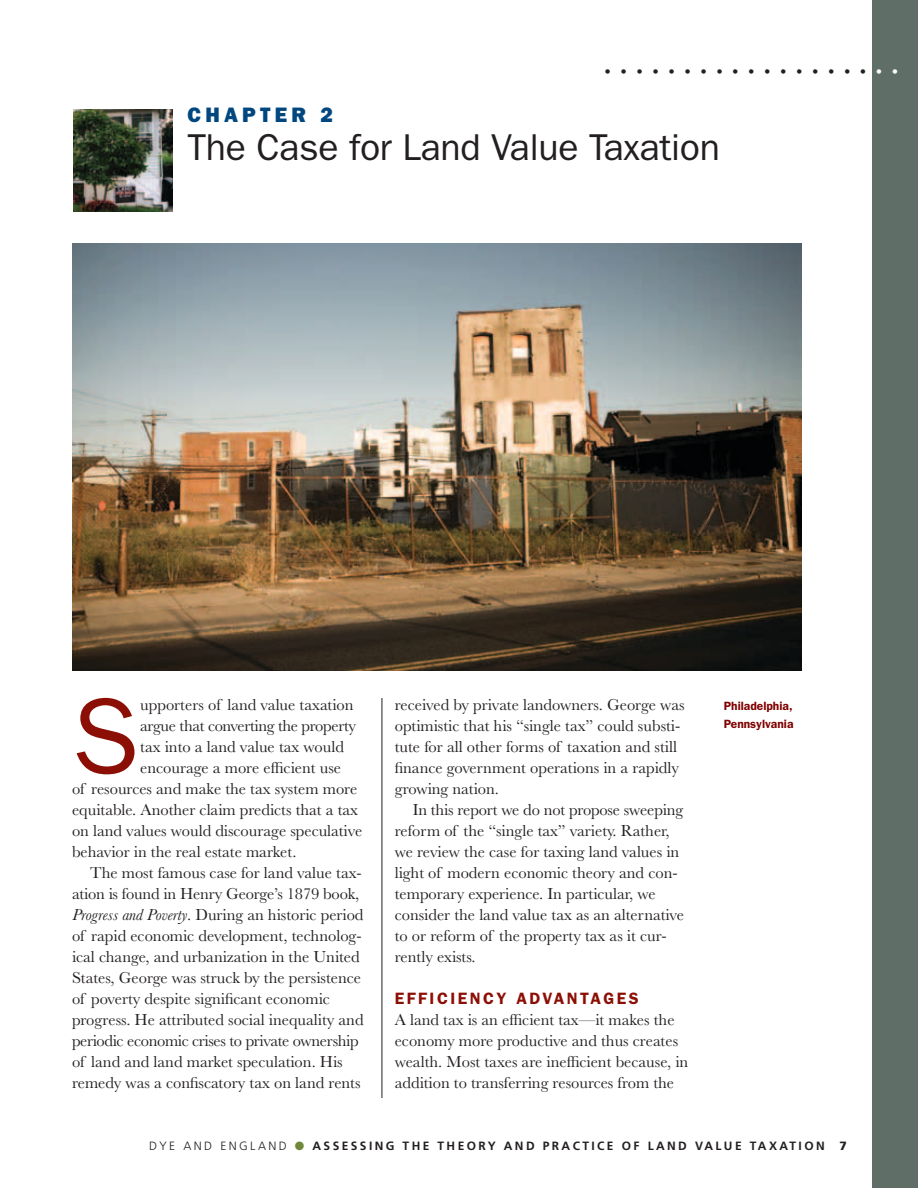
<style>
.page{position:relative;width:918px;height:1188px;background:#fff}
.page>*{position:absolute;margin:0;border:0;box-sizing:border-box;transform-origin:0 0}
.t1{font:108.3px "ITC Franklin Gothic Std";color:#8c0f05}
.t2{font:42px "Baskerville";color:#231f20}
.t3{font:37.5px "ITC Franklin Gothic Std";letter-spacing:-.01em;color:#231f20}
.t4{font:21px "ITC Franklin Gothic Std Hvy";letter-spacing:.2em;color:#00477f}
.t5{font:16.5px/21px "Baskerville";color:#231f20}
.t6{font:16.5px "Baskerville";letter-spacing:-.02em;color:#231f20}
.t7{font:600 16.5px "ITC Franklin Gothic Std";letter-spacing:.15em;color:#8c0f05}
.t8{font:700 12px "Frutiger";letter-spacing:.2em;color:#231f20}
.t9{font:600 12px/18px "ITC Franklin Gothic Std";color:#800000}
.s1{color:#fff}
.s2{font-style:italic}
.s3{font-weight:300}
.s4{color:#6f8939}
.s5{font-weight:900}
</style>
<div class="page">
<div style="left:872px;top:0;width:46px;height:1188px;background:#5f6f67"></div>
<img style="left:73px;top:109px;width:99px;height:103px">
<hr style="left:382px;top:698px;width:1px;height:400px;background:#231f20">
<img style="left:72px;top:244px;width:730px;height:427px">
<h2 class="t2" style="left:603px;top:35px;width:299px">. . . . . . . . . . . . . . . . . <span class="s1">. .</span></h2>
<p class="t4" style="left:188px;top:103px;width:147px">CHAPTER 2</p>
<h3 class="t3" style="left:188px;top:126px;width:534px">The Case for Land Value Taxation</h3>
<h1 class="t1" style="left:72px;top:674px;width:69px">S</h1>
<p class="t5" style="left:140px;top:694px;width:215px">upporters of land value taxation</p>
<p class="t6" style="left:140px;top:716px;width:217px">argue that converting the property</p>
<p class="t5" style="left:140px;top:736px;width:205px">tax into a land value tax would</p>
<p class="t5" style="left:140px;top:757px;width:202px">encourage a more efficient use</p>
<p class="t5" style="left:72px;top:778px;width:287px">of resources and make the tax system more</p>
<p class="t5" style="left:72px;top:799px;width:288px">equitable. Another claim predicts that a tax</p>
<p class="t5" style="left:72px;top:820px;width:292px">on land values would discourage speculative</p>
<p class="t5" style="left:72px;top:841px;width:226px">behavior in the real estate market.</p>
<p class="t5" style="left:90px;top:862px;width:273px">The most famous case for land value tax-</p>
<p class="t5" style="left:72px;top:883px;width:289px">ation is found in Henry George’s 1879 book,</p>
<p class="t5" style="left:72px;top:904px;width:293px"><span class="s2">Progress and Poverty</span>. During an historic period</p>
<p class="t5" style="left:72px;top:926px;width:291px">of rapid economic development, technolog-</p>
<p class="t5" style="left:72px;top:947px;width:289px">ical change, and urbanization in the United</p>
<p class="t5" style="left:72px;top:968px;width:291px">States, George was struck by the persistence</p>
<p class="t5" style="left:72px;top:989px;width:259px">of poverty despite significant economic</p>
<p class="t5" style="left:72px;top:1010px;width:293px">progress. He attributed social inequality and</p>
<p class="t6" style="left:72px;top:1031px;width:288px">periodic economic crises to private ownership</p>
<p class="t5" style="left:72px;top:1052px;width:272px">of land and land market speculation. His</p>
<p class="t5" style="left:72px;top:1073px;width:290px">remedy was a confiscatory tax on land rents</p>
<p class="t5" style="left:395px;top:695px;width:291px">received by private landowners. George was optimistic that his “single tax” could substi&shy;tute for all other forms of taxation and still finance government operations in a rapidly growing nation.</p>
<p class="t5" style="left:395px;top:800px;width:291px;text-indent:18px">In this report we do not propose sweeping reform of the “single tax” variety. Rather, we review the case for taxing land values in light of modern economic theory and con&shy;temporary experience. In particular, we consider the land value tax as an alternative to or reform of the property tax as it cur&shy;rently exists.</p>
<p class="t7" style="left:395px;top:989px;width:245px">EFFICIENCY ADVANTAGES</p>
<p class="t5" style="left:395px;top:1010px;width:295px">A land tax is an efficient tax—it makes the economy more productive and thus creates wealth. Most taxes are inefficient because, in addition to transferring resources from the</p>
<p class="t9" style="left:724px;top:697px;width:71px">Philadelphia,<br>Pennsylvania</p>
<p class="t8" style="left:149px;top:1139px;width:699px"><span class="s3">DYE AND ENGLAND</span> <span class="s4">●</span> ASSESSING THE THEORY AND PRACTICE OF LAND VAL UE TA XATION <span class="s5">7</span></p>
</div>
